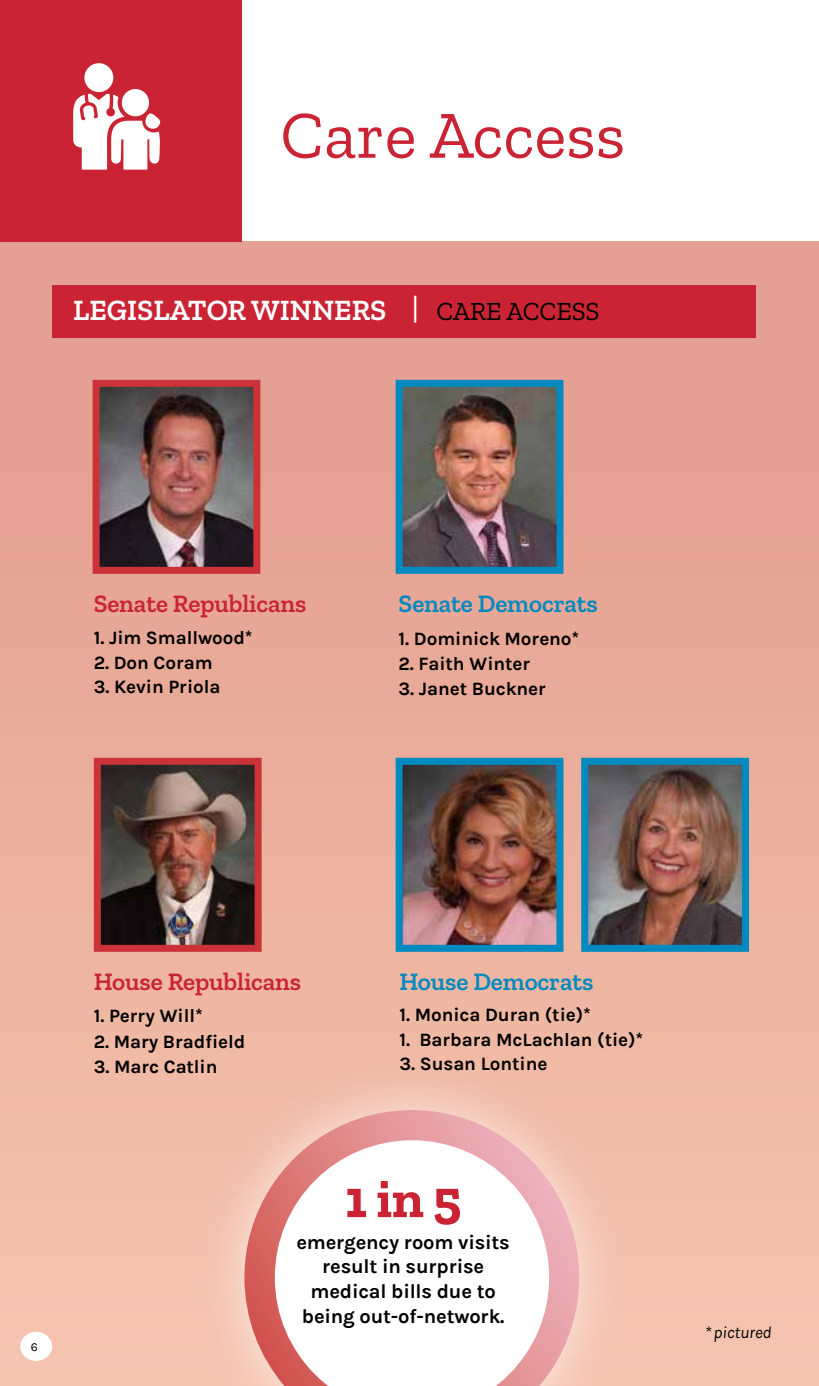
<style>
.page{position:relative;width:819px;height:1386px;background:#fff}
.page>*{position:absolute;margin:0;border:0;box-sizing:border-box;transform-origin:0 0}
.t1{font:67.38px "Zilla Slab";color:#ca2434}
.t2{font:700 54.25px "Zilla Slab";color:#ca2434}
.t3{font:600 29.57px "Zilla Slab";color:#fff}
.t4{font:600 25.2px "Zilla Slab";letter-spacing:-.005em;color:#ca2434}
.t5{font:600 25.2px "Zilla Slab";letter-spacing:-.005em;color:#008ac0}
.t6{font:700 20.12px/24.7px "Karla";letter-spacing:-.01em;color:#000;text-align:center}
.t7{font:700 18.9px "Karla";letter-spacing:-.005em;color:#000}
.t8{font:italic 16.8px "Karla";letter-spacing:-.005em;color:#000}
.t9{font:12.25px "Karla";color:#000}
.s1{font-weight:400;font-size:33.25px}
.s2{font-weight:400;font-size:26.25px;color:#000}
.s3{font-style:normal}
</style>
<div class="page">
<div style="left:0;top:242px;width:819px;height:1144px;background:linear-gradient(to bottom,#e29a8e,#f5c5ae)"></div>
<div style="left:52px;top:285px;width:704px;height:53px;background:#ca2434"></div>
<img style="left:404px;top:388px;width:151px;height:178px">
<div style="left:396px;top:380px;width:167px;height:194px;border:7px solid #008ac0"></div>
<img style="left:404px;top:766px;width:151px;height:178px">
<div style="left:396px;top:758px;width:167px;height:194px;border:7px solid #008ac0"></div>
<img style="left:101px;top:388px;width:151px;height:178px">
<div style="left:93px;top:380px;width:167px;height:194px;border:7px solid #cb3339"></div>
<img style="left:102px;top:766px;width:152px;height:178px">
<div style="left:94px;top:758px;width:168px;height:194px;border:7px solid #cb3339"></div>
<div style="left:194px;top:1060px;width:435px;height:326px;background:#fff;opacity:.7"></div>
<svg style="left:244px;top:1110px;width:335px;height:276px;background:#ebaba3"></svg>
<svg style="left:275px;top:1140px;width:274px;height:246px"></svg>
<img style="left:589px;top:766px;width:152px;height:178px">
<div style="left:581px;top:758px;width:168px;height:194px;border:7px solid #008ac0"></div>
<div style="left:0;top:0;width:242px;height:242px;background:#ca2434"></div>
<div style="left:84px;top:63px;width:29px;height:29px;background:#fff;border-radius:50%"></div>
<svg style="left:73px;top:94px;width:88px;height:76px"></svg>
<div style="left:122px;top:89px;width:27px;height:27px;background:#fff;border-radius:50%"></div>
<div style="left:20px;top:1332px;width:32px;height:29px;background:#fff;border-radius:50%"></div>
<h1 class="t1" style="left:281px;top:98px;width:346px">Care Access</h1>
<h3 class="t3" style="left:73px;top:294px;width:528px">LEGISLATOR WINNERS <span class="s1">|</span> <span class="s2">CARE ACCESS</span></h3>
<h3 class="t4" style="left:94px;top:590px;width:214px">Senate Republicans</h3>
<p class="t7" style="left:94px;top:627px;width:160px">1. Jim Smallwood*</p>
<p class="t7" style="left:94px;top:652px;width:120px">2. Don Coram</p>
<p class="t7" style="left:94px;top:676px;width:128px">3. Kevin Priola</p>
<h3 class="t5" style="left:399px;top:590px;width:201px">Senate Democrats</h3>
<p class="t7" style="left:399px;top:628px;width:182px">1. Dominick Moreno*</p>
<p class="t7" style="left:399px;top:653px;width:133px">2. Faith Winter</p>
<p class="t7" style="left:399px;top:678px;width:149px">3. Janet Buckner</p>
<p class="t9" style="left:31px;top:1341px;width:9px">6</p>
<h3 class="t4" style="left:94px;top:967px;width:209px">House Republicans</h3>
<p class="t7" style="left:94px;top:1005px;width:111px">1. Perry Will*</p>
<p class="t7" style="left:94px;top:1030px;width:153px">2. Mary Bradfield</p>
<p class="t7" style="left:94px;top:1056px;width:125px">3. Marc Catlin</p>
<h3 class="t5" style="left:399px;top:967px;width:196px">House Democrats</h3>
<p class="t7" style="left:399px;top:1004px;width:193px">1. Monica Duran (tie)*</p>
<p class="t7" style="left:399px;top:1028px;width:245px">1. Barbara McLachlan (tie)*</p>
<p class="t7" style="left:399px;top:1053px;width:149px">3. Susan Lontine</p>
<h2 class="t2" style="left:345px;top:1168px;width:118px">1 in 5</h2>
<p class="t6" style="left:296px;top:1230px;width:215px">emergency room visits result in surprise medical bills due to being out-of-network.</p>
<p class="t8" style="left:706px;top:1324px;width:67px"><span class="s3">*</span>pictured</p>
</div>
